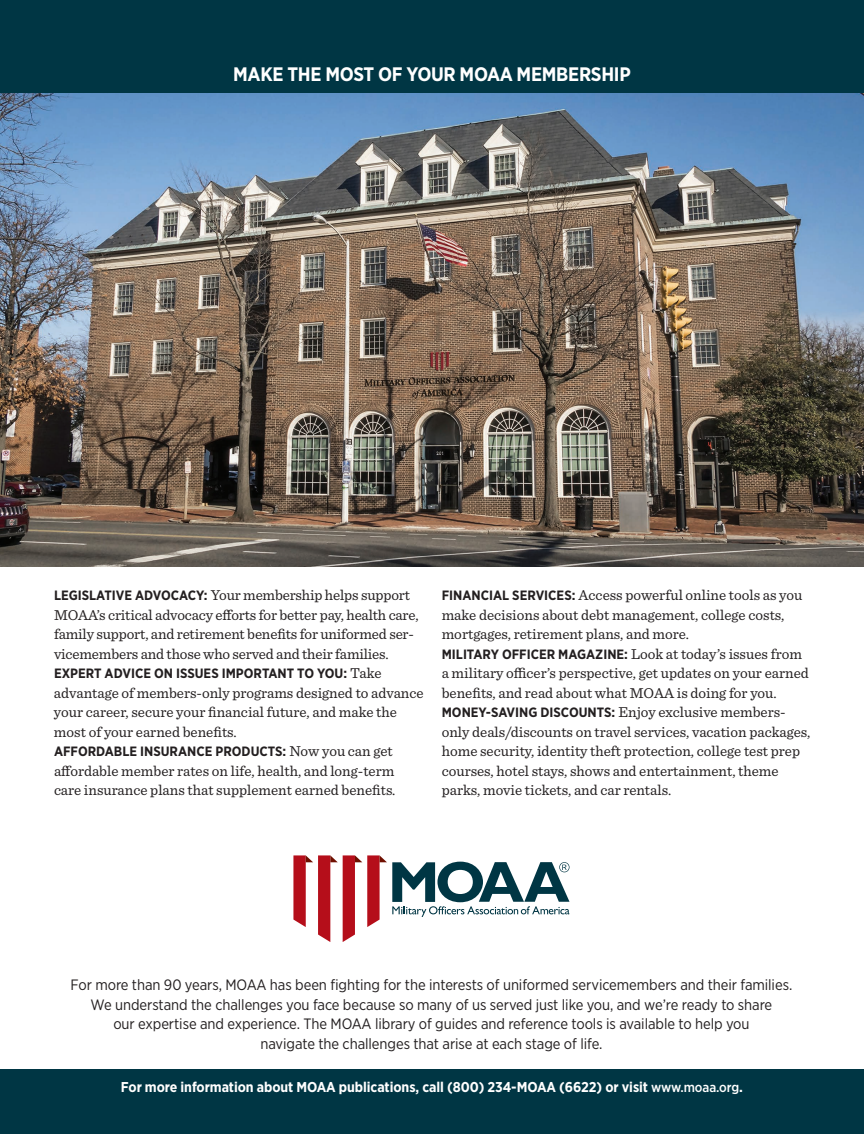
<style>
.page{position:relative;width:864px;height:1134px;background:#fff}
.page>*{position:absolute;margin:0;border:0;box-sizing:border-box;transform-origin:0 0}
.t1{font:700 19.5px "Gotham Narrow";letter-spacing:-.015em;color:#fff}
.t2{font:15px/19.5px "Sentinel";color:#231f20}
.t3{font:15px/19.5px "Gotham Narrow";letter-spacing:-.005em;color:#231f20;text-align:center}
.t4{font:700 14.25px "Gotham Narrow";letter-spacing:-.005em;color:#fff}
.t5{font:700 13.5px "Gotham Narrow";color:#231f20}
.s1{font-family:"Gotham Narrow";font-weight:700;font-size:13.5px}
.s2{font-family:"Sentinel";font-weight:400;font-size:15px}
.s3{font-weight:500;font-size:13.5px}
</style>
<div class="page">
<div style="left:0;top:1070px;width:864px;height:64px;background:#003644"></div>
<div style="left:0;top:0;width:864px;height:93px;background:#003644"></div>
<svg style="left:293px;top:855px;width:277px;height:87px"></svg>
<img style="left:0;top:93px;width:864px;height:474px">
<h1 class="t1" style="left:233px;top:62px;width:399px">MAKE THE MOST OF YOUR MOAA MEMBERSHIP</h1>
<p class="t2" style="left:54px;top:584px;width:366px"><span class="s1">LEGISLATIVE ADVOCACY:</span> Your membership helps support MOAA’s critical advocacy efforts for better pay, health care, family support, and retirement benefits for uniformed ser&shy;vicemembers and those who served and their families.</p>
<p class="t5" style="left:54px;top:665px;width:329px">EXPERT ADVICE ON ISSUES IMPORTANT TO YOU: <span class="s2">Take</span></p>
<p class="t2" style="left:54px;top:682px;width:371px">advantage of members-only programs designed to advance your career, secure your financial future, and make the most of your earned benefits.</p>
<p class="t5" style="left:54px;top:743px;width:340px">AFFORDABLE INSURANCE PRODUCTS: <span class="s2">Now you can get</span></p>
<p class="t2" style="left:54px;top:760px;width:343px">affordable member rates on life, health, and long-term care insurance plans that supplement earned benefits.</p>
<p class="t2" style="left:442px;top:584px;width:362px"><span class="s1">FINANCIAL SERVICES:</span> Access powerful online tools as you make decisions about debt management, college costs, mortgages, retirement plans, and more.</p>
<p class="t5" style="left:442px;top:645px;width:362px">MILITARY OFFICER MAGAZINE: <span class="s2">Look at today’s issues from</span></p>
<p class="t2" style="left:442px;top:662px;width:369px">a military officer’s perspective, get updates on your earned benefits, and read about what MOAA is doing for you.</p>
<p class="t5" style="left:442px;top:704px;width:345px">MONEY-SAVING DISCOUNTS: <span class="s2">Enjoy exclusive members-</span></p>
<p class="t2" style="left:442px;top:721px;width:370px">only deals/discounts on travel services, vacation packages, home security, identity theft protection, college test prep courses, hotel stays, shows and entertainment, theme parks, movie tickets, and car rentals.</p>
<p class="t3" style="left:71px;top:975px;width:723px">For more than 90 years, MOAA has been fighting for the interests of uniformed servicemembers and their families.<br>We understand the challenges you face because so many of us served just like you, and we’re ready to share<br>our expertise and experience. The MOAA library of guides and reference tools is available to help you<br>navigate the challenges that arise at each stage of life.</p>
<p class="t4" style="left:121px;top:1078px;width:624px">For more information about MOAA publications, call (800) 234-MOAA (6622) or visit <span class="s3">www.moaa.org</span>.</p>
</div>
